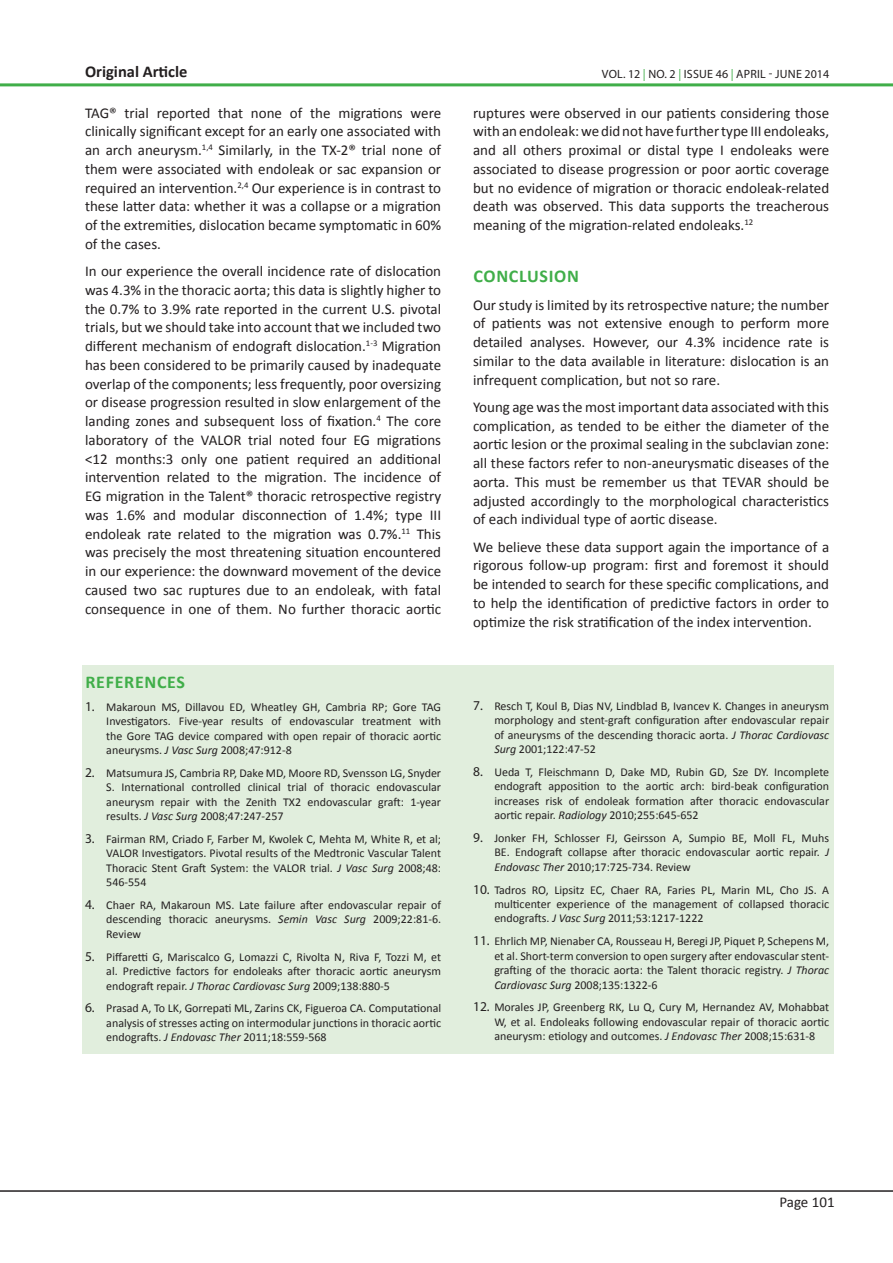
<style>
.page{position:relative;width:893px;height:1263px;background:#fff}
.page>*{position:absolute;margin:0;border:0;box-sizing:border-box;transform-origin:0 0}
.Normal_Text{font:700 18px "Calibri";letter-spacing:.04em;color:#40ae49}
.Heading_2_-_Sub_head{font:700 18px "Calibri";letter-spacing:.04em;color:#40ae49}
.Abstract_Words{font:700 16.5px "Calibri";color:#231f20}
.Normal_Text-2{font:15px/18.8px "Calibri";color:#231f20;text-align:justify}
.Refrence_Text{font:12px/14.4px "Calibri";color:#231f20;text-align:justify}
.t1{font:12px "Myriad Pro";letter-spacing:.02em;color:#231f20}
.s1{font-family:"Myriad Pro";font-size:13.5px}
.s2{font-style:italic}
.s3{color:#40ae49}
</style>
<div class="page">
<hr style="left:0;top:1190px;width:893px;height:2px;background:#231f20">
<hr style="left:0;top:83px;width:893px;height:3px;background:#40ae49">
<div style="left:82px;top:665px;width:752px;height:389px;background:#e1eedd"></div>
<p class="Abstract_Words" style="left:85px;top:61px;width:104px">Original Article</p>
<p class="Normal_Text-2" style="left:85px;top:103px;width:358px">TAG® trial reported that none of the migrations were clinically significant except for an early one associated with an arch aneurysm.<sup>1,4</sup> Similarly, in the TX-2® trial none of them were associated with endoleak or sac expansion or required an intervention.<sup>2,4</sup> Our experience is in contrast to these latter data: whether it was a collapse or a migration of the extremities, dislocation became symptomatic in 60% of the cases.</p>
<p class="Normal_Text-2" style="left:85px;top:262px;width:358px">In our experience the overall incidence rate of dislocation was 4.3% in the thoracic aorta; this data is slightly higher to the 0.7% to 3.9% rate reported in the current U.S. pivotal trials, but we should take into account that we included two different mechanism of endograft dislocation.<sup>1-3</sup> Migration has been considered to be primarily caused by inadequate overlap of the components; less frequently, poor oversizing or disease progression resulted in slow enlargement of the landing zones and subsequent loss of fixation.<sup>4</sup> The core laboratory of the VALOR trial noted four EG migrations &lt;12 months:3 only one patient required an additional intervention related to the migration. The incidence of EG migration in the Talent® thoracic retrospective registry was 1.6% and modular disconnection of 1.4%; type III endoleak rate related to the migration was 0.7%.<sup>11</sup> This was precisely the most threatening situation encountered in our experience: the downward movement of the device caused two sac ruptures due to an endoleak, with fatal consequence in one of them. No further thoracic aortic</p>
<p class="Heading_2_-_Sub_head" style="left:85px;top:670px;width:101px">REFERENCES</p>
<p class="Refrence_Text" style="left:106px;top:699px;width:336px;text-indent:-21px"><span class="s1">1.</span> Makaroun MS, Dillavou ED, Wheatley GH, Cambria RP; Gore TAG Investigators. Five-year results of endovascular treatment with the Gore TAG device compared with open repair of thoracic aortic aneurysms. <span class="s2">J Vasc Surg</span> 2008;47:912-8</p>
<p class="Refrence_Text" style="left:106px;top:766px;width:336px;text-indent:-21px"><span class="s1">2.</span> Matsumura JS, Cambria RP, Dake MD, Moore RD, Svensson LG, Snyder S. International controlled clinical trial of thoracic endovascular aneurysm repair with the Zenith TX2 endovascular graft: 1-year results. <span class="s2">J Vasc Surg</span> 2008;47:247-257</p>
<p class="Refrence_Text" style="left:106px;top:832px;width:336px;text-indent:-21px"><span class="s1">3.</span> Fairman RM, Criado F, Farber M, Kwolek C, Mehta M, White R, et al; VALOR Investigators. Pivotal results of the Medtronic Vascular Talent Thoracic Stent Graft System: the VALOR trial. <span class="s2">J Vasc Surg</span> 2008;48:<br>546-554</p>
<p class="Refrence_Text" style="left:106px;top:898px;width:336px;text-indent:-21px"><span class="s1">4.</span> Chaer RA, Makaroun MS. Late failure after endovascular repair of descending thoracic aneurysms. <span class="s2">Semin Vasc Surg</span> 2009;22:81-6.<br>Review</p>
<p class="Refrence_Text" style="left:106px;top:950px;width:336px;text-indent:-21px"><span class="s1">5.</span> Piffaretti G, Mariscalco G, Lomazzi C, Rivolta N, Riva F, Tozzi M, et al. Predictive factors for endoleaks after thoracic aortic aneurysm endograft repair. <span class="s2">J Thorac Cardiovasc Surg</span> 2009;138:880-5</p>
<p class="Refrence_Text" style="left:106px;top:1001px;width:336px;text-indent:-21px"><span class="s1">6.</span> Prasad A, To LK, Gorrepati ML, Zarins CK, Figueroa CA. Computational analysis of stresses acting on intermodular junctions in thoracic aortic endografts. <span class="s2">J Endovasc Ther</span> 2011;18:559-568</p>
<p class="t1" style="left:602px;top:66px;width:229px">VOL. 12 <span class="s3">|</span> NO. 2 <span class="s3">|</span> ISSUE 46 <span class="s3">|</span> APRIL - JUNE 2014</p>
<p class="Normal_Text-2" style="left:473px;top:103px;width:358px">ruptures were observed in our patients considering those with an endoleak: we did not have further type III endoleaks, and all others proximal or distal type I endoleaks were associated to disease progression or poor aortic coverage but no evidence of migration or thoracic endoleak-related death was observed. This data supports the treacherous meaning of the migration-related endoleaks.<sup>12</sup></p>
<p class="Normal_Text" style="left:473px;top:265px;width:107px">CONCLUSION</p>
<p class="Normal_Text-2" style="left:473px;top:295px;width:358px">Our study is limited by its retrospective nature; the number of patients was not extensive enough to perform more detailed analyses. However, our 4.3% incidence rate is similar to the data available in literature: dislocation is an infrequent complication, but not so rare.</p>
<p class="Normal_Text-2" style="left:473px;top:398px;width:358px">Young age was the most important data associated with this complication, as tended to be either the diameter of the aortic lesion or the proximal sealing in the subclavian zone: all these factors refer to non-aneurysmatic diseases of the aorta. This must be remember us that TEVAR should be adjusted accordingly to the morphological characteristics of each individual type of aortic disease.</p>
<p class="Normal_Text-2" style="left:473px;top:537px;width:358px">We believe these data support again the importance of a rigorous follow-up program: first and foremost it should be intended to search for these specific complications, and to help the identification of predictive factors in order to optimize the risk stratification of the index intervention.</p>
<p class="Refrence_Text" style="left:494px;top:699px;width:336px;text-indent:-21px"><span class="s1">7.</span> Resch T, Koul B, Dias NV, Lindblad B, Ivancev K. Changes in aneurysm morphology and stent-graft configuration after endovascular repair of aneurysms of the descending thoracic aorta. <span class="s2">J Thorac Cardiovasc Surg</span> 2001;122:47-52</p>
<p class="Refrence_Text" style="left:494px;top:765px;width:336px;text-indent:-21px"><span class="s1">8.</span> Ueda T, Fleischmann D, Dake MD, Rubin GD, Sze DY. Incomplete endograft apposition to the aortic arch: bird-beak configuration increases risk of endoleak formation after thoracic endovascular aortic repair. <span class="s2">Radiology</span> 2010;255:645-652</p>
<p class="Refrence_Text" style="left:494px;top:831px;width:336px;text-indent:-21px"><span class="s1">9.</span> Jonker FH, Schlosser FJ, Geirsson A, Sumpio BE, Moll FL, Muhs BE. Endograft collapse after thoracic endovascular aortic repair. <span class="s2">J Endovasc Ther</span> 2010;17:725-734. Review</p>
<p class="Refrence_Text" style="left:494px;top:882px;width:336px;text-indent:-21px"><span class="s1">10.</span> Tadros RO, Lipsitz EC, Chaer RA, Faries PL, Marin ML, Cho JS. A multicenter experience of the management of collapsed thoracic endografts. <span class="s2">J Vasc Surg</span> 2011;53:1217-1222</p>
<p class="Refrence_Text" style="left:494px;top:934px;width:336px;text-indent:-21px"><span class="s1">11.</span> Ehrlich MP, Nienaber CA, Rousseau H, Beregi JP, Piquet P, Schepens M, et al. Short-term conversion to open surgery after endovascular stent&shy;grafting of the thoracic aorta: the Talent thoracic registry. <span class="s2">J Thorac Cardiovasc Surg</span> 2008;135:1322-6</p>
<p class="Refrence_Text" style="left:494px;top:1000px;width:336px;text-indent:-21px"><span class="s1">12.</span> Morales JP, Greenberg RK, Lu Q, Cury M, Hernandez AV, Mohabbat W, et al. Endoleaks following endovascular repair of thoracic aortic aneurysm: etiology and outcomes. <span class="s2">J Endovasc Ther</span> 2008;15:631-8</p>
<p class="Normal_Text-2" style="left:779px;top:1193px;width:57px">Page 101</p>
</div>
